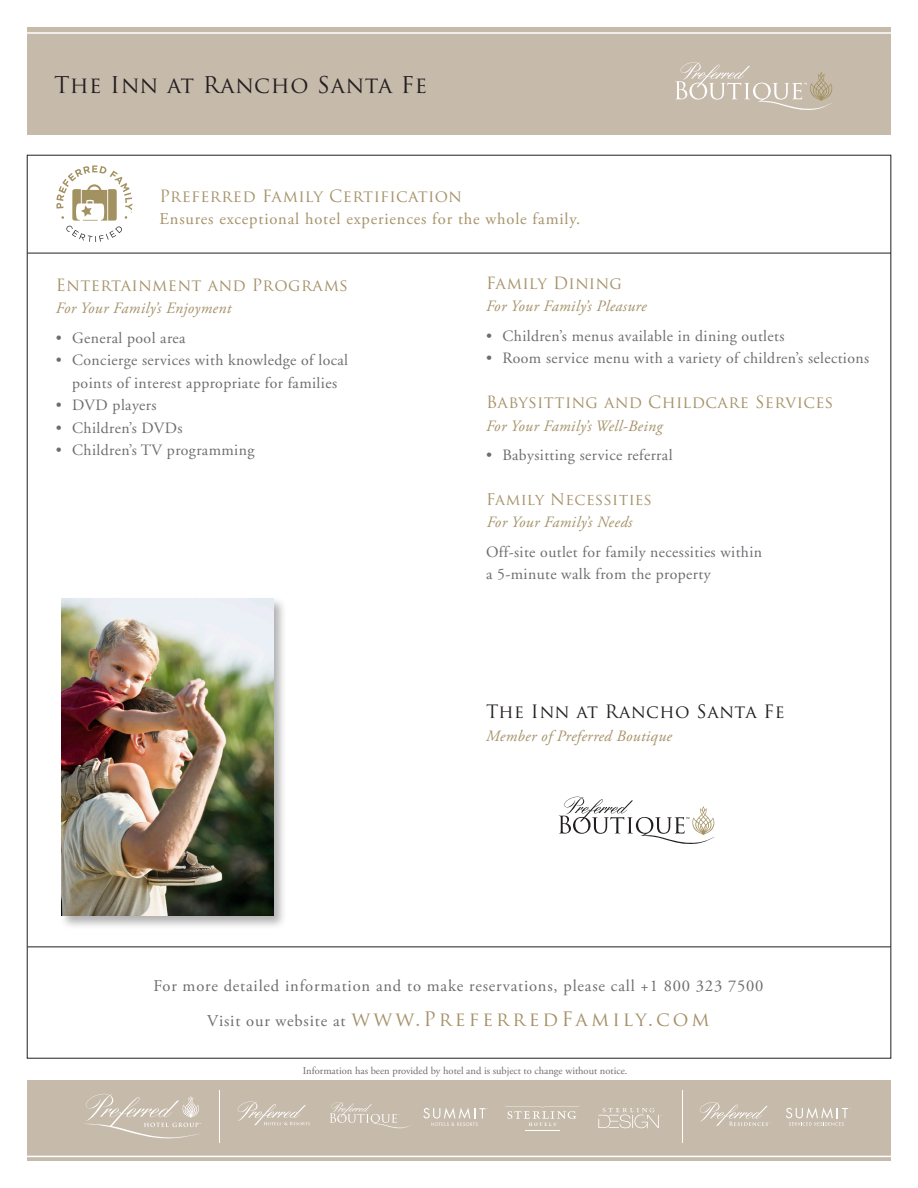
<style>
.page{position:relative;width:918px;height:1188px;background:#fff}
.page>*{position:absolute;margin:0;border:0;box-sizing:border-box;transform-origin:0 0}
.t1{font:22.5px "Trajan Pro";letter-spacing:.03em;color:#231f20}
.t2{font:19.5px "Trajan Pro";letter-spacing:.16em;color:#a69269}
.t3{font:18px "Trajan Pro";letter-spacing:.03em;color:#231f20}
.t4{font:16.5px/22.5px "Adobe Garamond Pro";letter-spacing:.05em;color:#a69269}
.t5{font:16.5px "Adobe Garamond Pro";letter-spacing:.05em;color:#6c6d70}
.t6{font:16.5px "Trajan Pro";letter-spacing:.025em;color:#a69269}
.t7{font:16.5px "Trajan Pro";letter-spacing:.005em;color:#a69269}
.t8{font:15.75px/22.5px "Adobe Garamond";letter-spacing:.025em;color:#6c6d70;text-align:center}
.t9{font:italic 15.75px "Adobe Garamond Pro";letter-spacing:.025em;color:#a69269}
.t10{font:italic 15.75px "Adobe Garamond";letter-spacing:.025em;color:#a69269}
.t11{font:15.75px "Trajan Pro";letter-spacing:.025em;color:#a69269}
.t12{font:10.5px "Adobe Garamond Pro";color:#6c6d70}
.s1{font-family:"Trajan Pro"}
.s2{font-family:"Adobe Garamond Pro";font-size:16.5px;color:#6c6d70}
</style>
<div class="page">
<hr style="left:27px;top:253px;width:864px;height:1px;background:#231f20">
<hr style="left:28px;top:947px;width:863px;height:1px;background:#231f20">
<div style="left:27px;top:1080px;width:864px;height:81px;background:#c6baab"></div>
<hr style="left:27px;top:1156px;width:865px;height:1px;background:#fff">
<div style="left:27px;top:27px;width:864px;height:108px;background:#c6baab"></div>
<hr style="left:27px;top:32px;width:865px;height:2px;background:#fff">
<svg style="left:559px;top:797px;width:155px;height:47px"></svg>
<div style="left:59px;top:596px;width:229px;height:334px;background:#231f20;opacity:.35"></div>
<img style="left:62px;top:598px;width:211px;height:318px">
<svg style="left:675px;top:62px;width:157px;height:48px"></svg>
<svg style="left:56px;top:165px;width:76px;height:77px"></svg>
<hr style="left:219px;top:1091px;width:1px;height:52px;background:#fff">
<svg style="left:84px;top:1094px;width:117px;height:45px"></svg>
<hr style="left:525px;top:1130px;width:35px;height:1px;background:#fff">
<svg style="left:506px;top:1105px;width:74px;height:21px"></svg>
<hr style="left:682px;top:1091px;width:1px;height:52px;background:#fff">
<svg style="left:786px;top:1107px;width:65px;height:19px"></svg>
<svg style="left:423px;top:1108px;width:65px;height:18px"></svg>
<svg style="left:330px;top:1102px;width:81px;height:27px"></svg>
<svg style="left:238px;top:1101px;width:72px;height:24px"></svg>
<svg style="left:700px;top:1102px;width:70px;height:24px"></svg>
<svg style="left:598px;top:1108px;width:64px;height:20px"></svg>
<p class="t1" style="left:54px;top:70px;width:375px">The Inn at Rancho Santa Fe</p>
<p class="t4" style="left:159px;top:186px;width:422px"><span class="s1">Preferred Family Certification<br></span>Ensures exceptional hotel experiences for the whole family.</p>
<p class="t6" style="left:56px;top:274px;width:294px">Entertainment and Programs</p>
<p class="t9" style="left:56px;top:299px;width:177px">For Your Family’s Enjoyment</p>
<p class="t8" style="left:56px;top:327px;width:131px">• General pool area</p>
<p class="t8" style="left:56px;top:349px;width:294px">• Concierge services with knowledge of local points of interest appropriate for families</p>
<p class="t8" style="left:56px;top:394px;width:102px">• DVD players</p>
<p class="t8" style="left:56px;top:417px;width:128px">• Children’s DVDs</p>
<p class="t8" style="left:56px;top:439px;width:200px">• Children’s TV programming</p>
<p class="t7" style="left:486px;top:272px;width:137px">Family Dining</p>
<p class="t9" style="left:486px;top:297px;width:162px">For Your Family’s Pleasure</p>
<p class="t8" style="left:486px;top:325px;width:300px">• Children’s menus available in dining outlets</p>
<p class="t8" style="left:486px;top:347px;width:385px">• Room service menu with a variety of children’s selections</p>
<p class="t6" style="left:486px;top:392px;width:349px">Babysitting and Childcare Services</p>
<p class="t9" style="left:486px;top:416px;width:178px">For Your Family’s Well-Being</p>
<p class="t8" style="left:486px;top:444px;width:188px">• Babysitting service referral</p>
<p class="t11" style="left:486px;top:489px;width:168px">Family Necessities</p>
<p class="t10" style="left:486px;top:514px;width:147px">For Your Family’s Needs</p>
<p class="t8" style="left:486px;top:541px;width:278px;text-align:left">Off-site outlet for family necessities within a 5-minute walk from the property</p>
<p class="t3" style="left:486px;top:700px;width:300px">The Inn at Rancho Santa Fe</p>
<p class="t9" style="left:486px;top:726px;width:188px">Member of Preferred Boutique</p>
<p class="t5" style="left:153px;top:976px;width:612px">For more detailed information and to make reservations, please call +1 800 323 7500</p>
<p class="t2" style="left:207px;top:1007px;width:504px"><span class="s2">Visit our website at</span> www.PreferredFamily.com</p>
<p class="t12" style="left:303px;top:1064px;width:326px">Information has been provided by hotel and is subject to change without notice.</p>
</div>
